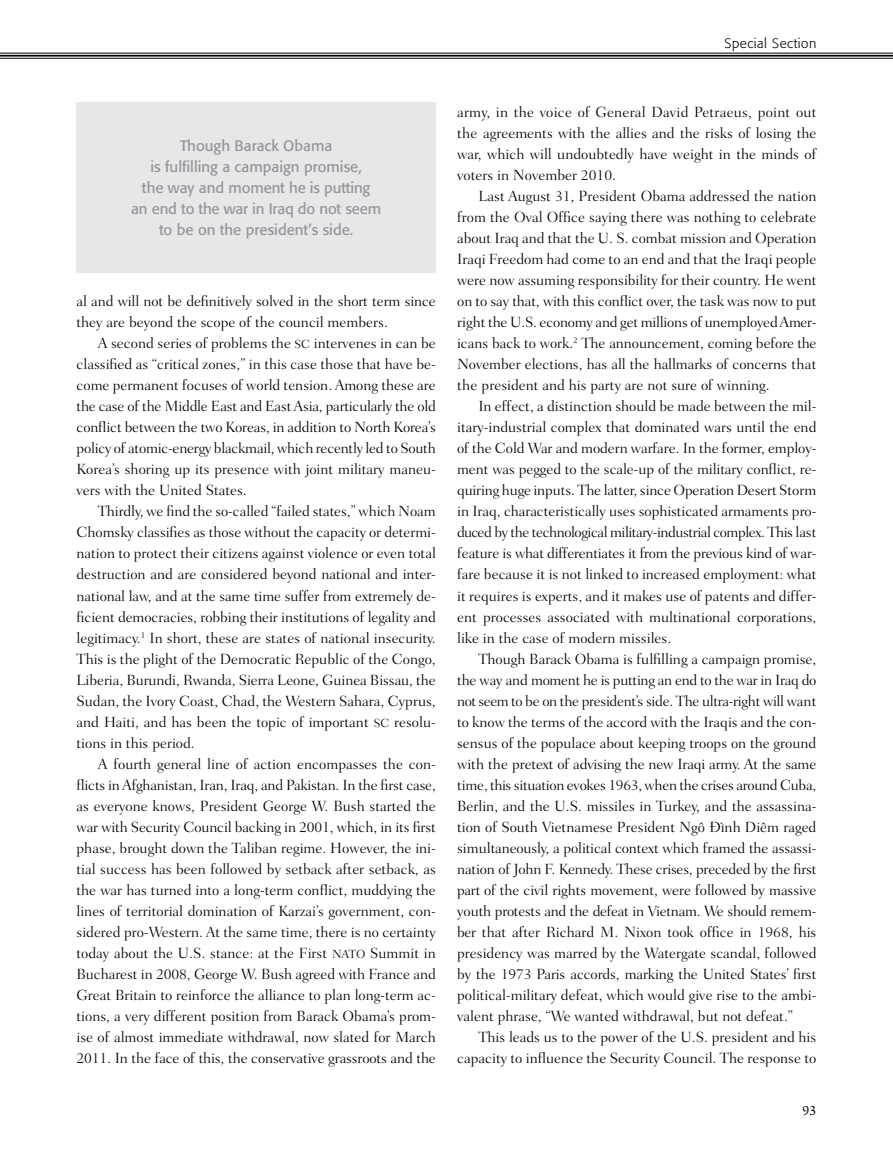
<style>
.page{position:relative;width:893px;height:1149px;background:#fff}
.page>*{position:absolute;margin:0;border:0;box-sizing:border-box;transform-origin:0 0}
.t1{font:300 15px "Fairfield LH";color:#000}
.t2{font:300 15px "Fairfield LH";letter-spacing:-.02em;color:#000}
.t3{font:15px/21px "Formata";color:#939598;text-align:center}
.t4{font:300 15px "Fairfield LH";letter-spacing:-.03em;color:#000}
.t5{font:300 13.5px "Formata";letter-spacing:.04em;color:#000}
.t6{font:13.5px "Slimbach";color:#000}
.s1{font-family:"Fairfield LH Light SC800";font-weight:400;font-size:12px}
</style>
<div class="page">
<hr style="left:0;top:53px;width:893px;height:1px;background:#000">
<hr style="left:0;top:55px;width:893px;height:2px;background:#000">
<hr style="left:0;top:58px;width:893px;height:1px;background:#000">
<div style="left:77px;top:102px;width:359px;height:170px;background:#e6e7e8"></div>
<p class="t5" style="left:724px;top:35px;width:93px">Special Section</p>
<p class="t3" style="left:131px;top:135px;width:251px">Though Barack Obama<br>is fulfilling a campaign promise,<br>the way and moment he is putting<br>an end to the war in Iraq do not seem to be on the president’s side.</p>
<p class="t1" style="left:77px;top:293px;width:361px">al and will not be definitively solved in the short term since</p>
<p class="t1" style="left:77px;top:314px;width:313px">they are beyond the scope of the council members.</p>
<p class="t1" style="left:98px;top:335px;width:340px">A second series of problems the <span class="s1">SC</span> intervenes in can be</p>
<p class="t1" style="left:77px;top:356px;width:361px">classified as “critical zones,” in this case those that have be-</p>
<p class="t1" style="left:77px;top:377px;width:361px">come permanent focuses of world tension. Among these are</p>
<p class="t1" style="left:77px;top:398px;width:361px">the case of the Middle East and East Asia, particularly the old</p>
<p class="t1" style="left:77px;top:419px;width:361px">conflict between the two Koreas, in addition to North Korea’s</p>
<p class="t1" style="left:77px;top:440px;width:361px">policy of atomic-energy blackmail, which recently led to South</p>
<p class="t1" style="left:77px;top:461px;width:361px">Korea’s shoring up its presence with joint military maneu-</p>
<p class="t1" style="left:77px;top:482px;width:172px">vers with the United States.</p>
<p class="t1" style="left:98px;top:503px;width:339px">Thirdly, we find the so-called “failed states,” which Noam</p>
<p class="t1" style="left:77px;top:524px;width:361px">Chomsky classifies as those without the capacity or determi-</p>
<p class="t1" style="left:77px;top:545px;width:361px">nation to protect their citizens against violence or even total</p>
<p class="t1" style="left:77px;top:566px;width:361px">destruction and are considered beyond national and inter-</p>
<p class="t1" style="left:77px;top:587px;width:361px">national law, and at the same time suffer from extremely de-</p>
<p class="t1" style="left:77px;top:608px;width:361px">ficient democracies, robbing their institutions of legality and</p>
<p class="t1" style="left:77px;top:629px;width:361px">legitimacy.<sup>1</sup> In short, these are states of national insecurity.</p>
<p class="t1" style="left:77px;top:650px;width:361px">This is the plight of the Democratic Republic of the Congo,</p>
<p class="t1" style="left:77px;top:671px;width:361px">Liberia, Burundi, Rwanda, Sierra Leone, Guinea Bissau, the</p>
<p class="t1" style="left:77px;top:692px;width:361px">Sudan, the Ivory Coast, Chad, the Western Sahara, Cyprus,</p>
<p class="t1" style="left:77px;top:713px;width:361px">and Haiti, and has been the topic of important <span class="s1">SC</span> resolu-</p>
<p class="t1" style="left:77px;top:734px;width:120px">tions in this period.</p>
<p class="t1" style="left:98px;top:755px;width:340px">A fourth general line of action encompasses the con-</p>
<p class="t1" style="left:77px;top:776px;width:361px">flicts in Afghanistan, Iran, Iraq, and Pakistan. In the first case,</p>
<p class="t1" style="left:77px;top:797px;width:361px">as everyone knows, President George W. Bush started the</p>
<p class="t1" style="left:77px;top:818px;width:361px">war with Security Council backing in 2001, which, in its first</p>
<p class="t1" style="left:77px;top:839px;width:361px">phase, brought down the Taliban regime. However, the ini-</p>
<p class="t1" style="left:77px;top:860px;width:361px">tial success has been followed by setback after setback, as</p>
<p class="t1" style="left:77px;top:881px;width:361px">the war has turned into a long-term conflict, muddying the</p>
<p class="t1" style="left:77px;top:902px;width:361px">lines of territorial domination of Karzai’s government, con-</p>
<p class="t1" style="left:77px;top:923px;width:361px">sidered pro-Western. At the same time, there is no certainty</p>
<p class="t1" style="left:77px;top:944px;width:361px">today about the U.S. stance: at the First <span class="s1">NATO</span> Summit in</p>
<p class="t1" style="left:77px;top:965px;width:361px">Bucharest in 2008, George W. Bush agreed with France and</p>
<p class="t1" style="left:77px;top:986px;width:361px">Great Britain to reinforce the alliance to plan long-term ac-</p>
<p class="t1" style="left:77px;top:1007px;width:361px">tions, a very different position from Barack Obama’s prom-</p>
<p class="t1" style="left:77px;top:1028px;width:361px">ise of almost immediate withdrawal, now slated for March</p>
<p class="t1" style="left:77px;top:1049px;width:361px">2011. In the face of this, the conservative grassroots and the</p>
<p class="t1" style="left:457px;top:104px;width:361px">army, in the voice of General David Petraeus, point out</p>
<p class="t1" style="left:457px;top:125px;width:361px">the agreements with the allies and the risks of losing the</p>
<p class="t1" style="left:457px;top:146px;width:361px">war, which will undoubtedly have weight in the minds of</p>
<p class="t1" style="left:457px;top:167px;width:160px">voters in November 2010.</p>
<p class="t1" style="left:478px;top:188px;width:340px">Last August 31, President Obama addressed the nation</p>
<p class="t1" style="left:457px;top:209px;width:361px">from the Oval Office saying there was nothing to celebrate</p>
<p class="t1" style="left:457px;top:230px;width:361px">about Iraq and that the U. S. combat mission and Operation</p>
<p class="t1" style="left:457px;top:251px;width:361px">Iraqi Freedom had come to an end and that the Iraqi people</p>
<p class="t1" style="left:457px;top:272px;width:361px">were now assuming responsibility for their country. He went</p>
<p class="t1" style="left:457px;top:293px;width:361px">on to say that, with this conflict over, the task was now to put</p>
<p class="t1" style="left:457px;top:314px;width:359px">right the U.S. economy and get millions of unemployed Amer-</p>
<p class="t1" style="left:457px;top:335px;width:361px">icans back to work.<sup>2</sup> The announcement, coming before the</p>
<p class="t1" style="left:457px;top:356px;width:361px">November elections, has all the hallmarks of concerns that</p>
<p class="t1" style="left:457px;top:377px;width:314px">the president and his party are not sure of winning.</p>
<p class="t1" style="left:478px;top:398px;width:340px">In effect, a distinction should be made between the mil-</p>
<p class="t1" style="left:457px;top:419px;width:361px">itary-industrial complex that dominated wars until the end</p>
<p class="t1" style="left:457px;top:440px;width:361px">of the Cold War and modern warfare. In the former, employ-</p>
<p class="t1" style="left:457px;top:461px;width:361px">ment was pegged to the scale-up of the military conflict, re-</p>
<p class="t1" style="left:457px;top:482px;width:361px">quiring huge inputs. The latter, since Operation Desert Storm</p>
<p class="t1" style="left:457px;top:503px;width:359px">in Iraq, characteristically uses sophisticated armaments pro-</p>
<p class="t4" style="left:457px;top:524px;width:361px">duced by the technological military-industrial complex. This last</p>
<p class="t1" style="left:457px;top:545px;width:361px">feature is what differentiates it from the previous kind of war-</p>
<p class="t1" style="left:457px;top:566px;width:361px">fare because it is not linked to increased employment: what</p>
<p class="t1" style="left:457px;top:587px;width:361px">it requires is experts, and it makes use of patents and differ-</p>
<p class="t1" style="left:457px;top:608px;width:361px">ent processes associated with multinational corporations,</p>
<p class="t1" style="left:457px;top:629px;width:216px">like in the case of modern missiles.</p>
<p class="t1" style="left:478px;top:650px;width:340px">Though Barack Obama is fulfilling a campaign promise,</p>
<p class="t2" style="left:457px;top:671px;width:361px">the way and moment he is putting an end to the war in Iraq do</p>
<p class="t2" style="left:457px;top:692px;width:361px">not seem to be on the president’s side. The ultra-right will want</p>
<p class="t1" style="left:457px;top:713px;width:361px">to know the terms of the accord with the Iraqis and the con-</p>
<p class="t1" style="left:457px;top:734px;width:361px">sensus of the populace about keeping troops on the ground</p>
<p class="t1" style="left:457px;top:755px;width:361px">with the pretext of advising the new Iraqi army. At the same</p>
<p class="t2" style="left:457px;top:776px;width:361px">time, this situation evokes 1963, when the crises around Cuba,</p>
<p class="t1" style="left:457px;top:797px;width:361px">Berlin, and the U.S. missiles in Turkey, and the assassina-</p>
<p class="t1" style="left:457px;top:818px;width:361px">tion of South Vietnamese President Ngô Đình Diêm raged</p>
<p class="t1" style="left:457px;top:839px;width:361px">simultaneously, a political context which framed the assassi-</p>
<p class="t1" style="left:457px;top:860px;width:361px">nation of John F. Kennedy. These crises, preceded by the first</p>
<p class="t1" style="left:457px;top:881px;width:361px">part of the civil rights movement, were followed by massive</p>
<p class="t2" style="left:457px;top:902px;width:361px">youth protests and the defeat in Vietnam. We should remem-</p>
<p class="t1" style="left:457px;top:923px;width:361px">ber that after Richard M. Nixon took office in 1968, his</p>
<p class="t1" style="left:457px;top:944px;width:361px">presidency was marred by the Watergate scandal, followed</p>
<p class="t1" style="left:457px;top:965px;width:361px">by the 1973 Paris accords, marking the United States’ first</p>
<p class="t1" style="left:457px;top:986px;width:359px">political-military defeat, which would give rise to the ambi-</p>
<p class="t1" style="left:457px;top:1007px;width:337px">valent phrase, “We wanted withdrawal, but not defeat.”</p>
<p class="t1" style="left:478px;top:1028px;width:339px">This leads us to the power of the U.S. president and his</p>
<p class="t1" style="left:457px;top:1049px;width:361px">capacity to influence the Security Council. The response to</p>
<p class="t6" style="left:802px;top:1102px;width:15px">93</p>
</div>
